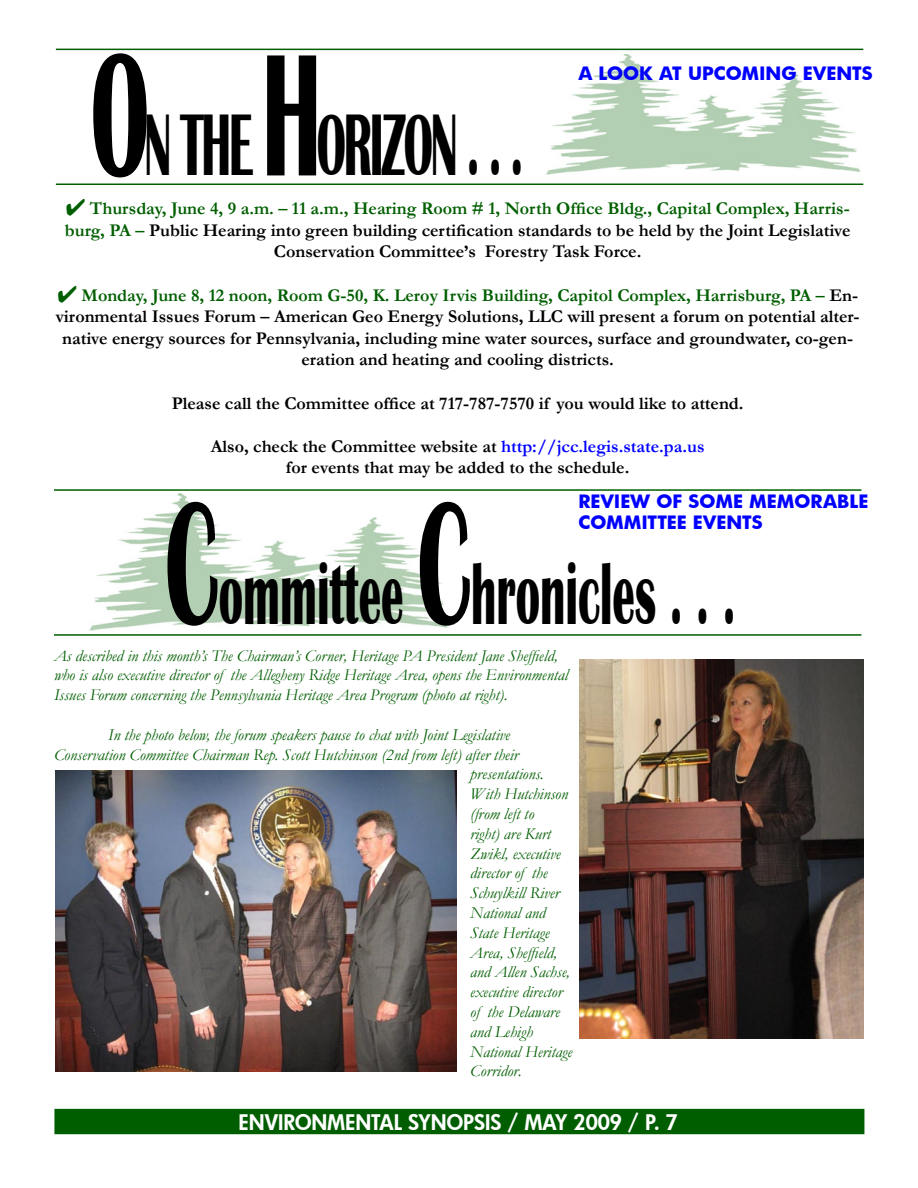
<style>
.page{position:relative;width:918px;height:1188px;background:#fff}
.page>*{position:absolute;margin:0;border:0;box-sizing:border-box;transform-origin:0 0}
.Headlines{font:700 90px "Britannic";color:#000;scale:.5 1}
.Headlines-2{font:700 90px "Britannic";letter-spacing:-.05em;color:#000;scale:.5 1}
.Subhead_2{font:800 21px "Futura";color:#fff}
.On_the_Horizon{font:700 18px/21.6px "Garamond";color:#000;text-align:center}
.Drop_Boxes{font:700 18px "Garamond";color:#000}
.Subhead_2-2{font:700 18px/21.6px "Futura";color:#00f}
.t1{font:italic 16.5px/19.8px "Garamond";color:#005e00}
.s1{font-size:180px}
.s2{color:#005e00}
.s3{color:#00f}
</style>
<div class="page">
<img style="left:89px;top:494px;width:359px;height:136px">
<div style="left:55px;top:1110px;width:809px;height:23px;background:#005e00"></div>
<div style="left:54px;top:1109px;width:810px;height:25px;border:2px solid #005e00"></div>
<hr style="left:56px;top:49px;width:807px;height:1px;background:#005e00">
<hr style="left:56px;top:184px;width:807px;height:1px;background:#005e00">
<hr style="left:54px;top:489px;width:807px;height:2px;background:#005e00">
<hr style="left:54px;top:634px;width:807px;height:2px;background:#005e00">
<img style="left:546px;top:54px;width:315px;height:120px">
<img style="left:56px;top:771px;width:401px;height:300px">
<img style="left:579px;top:660px;width:285px;height:379px">
<p class="Headlines-2" style="left:91px;top:95px;width:867px"><span class="s1">O</span>N THE <span class="s1">H</span>ORIZON . . .</p>
<p class="Subhead_2-2" style="left:578px;top:62px;width:296px">A LOOK AT UPCOMING EVENTS</p>
<p class="On_the_Horizon" style="left:65px;top:198px;width:787px"><span class="s2">✔ Thursday, June 4, 9 a.m. – 11 a.m., Hearing Room # 1, North Office Bldg., Capital Complex, Harris&shy;burg, PA –</span> Public Hearing into green building certification standards to be held by the Joint Legislative<br>Conservation Committee’s Forestry Task Force.</p>
<p class="On_the_Horizon" style="left:56px;top:284px;width:805px"><span class="s2">✔ Monday, June 8, 12 noon, Room G-50, K. Leroy Irvis Building, Capitol Complex, Harrisburg, PA –</span> En&shy;vironmental Issues Forum – American Geo Energy Solutions, LLC will present a forum on potential alter&shy;native energy sources for Pennsylvania, including mine water sources, surface and groundwater, co-gen&shy;eration and heating and cooling districts.</p>
<p class="Drop_Boxes" style="left:172px;top:391px;width:573px">Please call the Committee office at 717-787-7570 if you would like to attend.</p>
<p class="On_the_Horizon" style="left:211px;top:435px;width:495px">Also, check the Committee website at <span class="s3">http://jcc.legis.state.pa.us</span></p>
<p class="On_the_Horizon" style="left:286px;top:457px;width:345px">for events that may be added to the schedule.</p>
<p class="Subhead_2-2" style="left:578px;top:490px;width:291px">REVIEW OF SOME MEMORABLE<br>COMMITTEE EVENTS</p>
<p class="Headlines" style="left:165px;top:543px;width:1143px"><span class="s1">C</span>ommittee <span class="s1">C</span>hronicles . . .</p>
<p class="t1" style="left:54px;top:645px;width:516px">As described in this month’s The Chairman’s Corner, Heritage PA President Jane Sheffield, who is also executive director of the Allegheny Ridge Heritage Area, opens the Environmental<br>Issues Forum concerning the Pennsylvania Heritage Area Program (photo at right).</p>
<p class="t1" style="left:108px;top:724px;width:404px">In the photo below, the forum speakers pause to chat with Joint Legislative</p>
<p class="t1" style="left:54px;top:744px;width:466px">Conservation Committee Chairman Rep. Scott Hutchinson (2nd from left) after their</p>
<p class="t1" style="left:470px;top:764px;width:75px">presentations.</p>
<p class="t1" style="left:470px;top:784px;width:99px">With Hutchinson</p>
<p class="t1" style="left:470px;top:803px;width:66px">(from left to</p>
<p class="t1" style="left:470px;top:823px;width:82px">right) are Kurt</p>
<p class="t1" style="left:470px;top:843px;width:92px">Zwikl, executive</p>
<p class="t1" style="left:470px;top:863px;width:79px">director of the</p>
<p class="t1" style="left:470px;top:883px;width:91px">Schuylkill River</p>
<p class="t1" style="left:470px;top:902px;width:77px">National and</p>
<p class="t1" style="left:470px;top:922px;width:81px">State Heritage</p>
<p class="t1" style="left:470px;top:942px;width:88px">Area, Sheffield,</p>
<p class="t1" style="left:470px;top:962px;width:101px">and Allen Sachse,</p>
<p class="t1" style="left:470px;top:982px;width:94px">executive director</p>
<p class="t1" style="left:470px;top:1001px;width:91px">of the Delaware</p>
<p class="t1" style="left:470px;top:1021px;width:64px">and Lehigh</p>
<p class="t1" style="left:470px;top:1041px;width:104px">National Heritage</p>
<p class="t1" style="left:470px;top:1061px;width:53px">Corridor.</p>
<p class="Subhead_2" style="left:239px;top:1108px;width:441px">ENVIRONMENTAL SYNOPSIS / MAY 2009 / P. 7</p>
</div>
